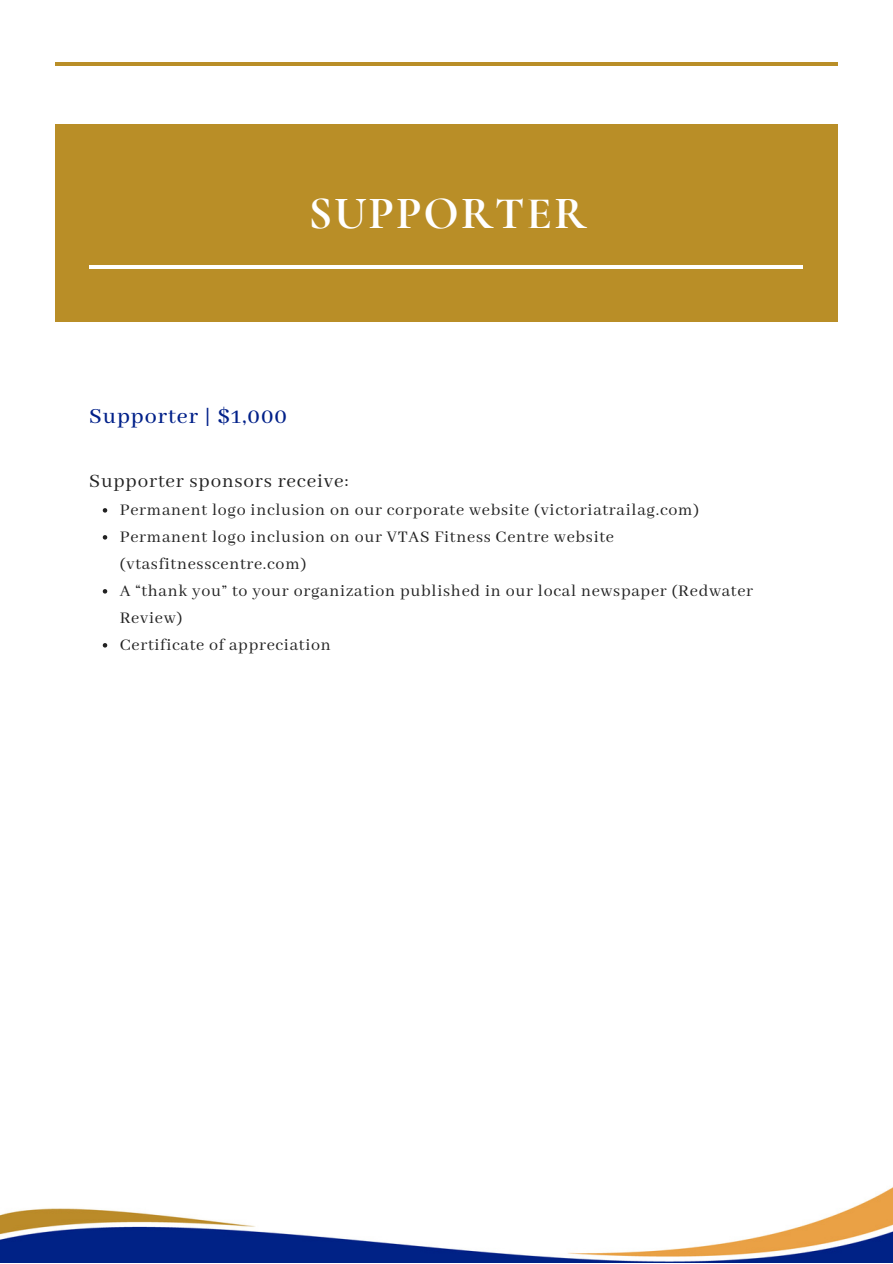
<style>
.page{position:relative;width:893px;height:1264px;background:#fff}
.page>*{position:absolute;margin:0;border:0;box-sizing:border-box;transform-origin:0 0}
.t1{font:700 46.35px "Cormorant Garamond";letter-spacing:.04em;color:#fff}
.t2{font:500 24px "Abhaya Libre";letter-spacing:.04em;color:#012089}
.t3{font:21px "Abhaya Libre";letter-spacing:.04em;color:#222}
.t4{font:18px/27px "Abhaya Libre";letter-spacing:.04em;color:#222}
</style>
<div class="page">
<hr style="left:55px;top:62px;width:782px;height:4px;background:#b98e27">
<div style="left:55px;top:124px;width:782px;height:198px;background:#b98e27"></div>
<hr style="left:90px;top:265px;width:712px;height:3px;background:#fff">
<img style="left:0;top:1187px;width:892px;height:75px">
<svg style="left:103px;top:508px;width:4px;height:4px"></svg>
<svg style="left:103px;top:535px;width:4px;height:4px"></svg>
<svg style="left:103px;top:589px;width:4px;height:4px"></svg>
<svg style="left:103px;top:643px;width:4px;height:4px"></svg>
<h1 class="t1" style="left:308px;top:185px;width:279px">SUPPORTER</h1>
<h2 class="t2" style="left:89px;top:402px;width:199px">Supporter | $1,000</h2>
<p class="t3" style="left:89px;top:469px;width:261px">Supporter sponsors receive:</p>
<p class="t4" style="left:120px;top:497px;width:634px">Permanent logo inclusion on our corporate website (victoriatrailag.com)<br>Permanent logo inclusion on our VTAS Fitness Centre website (vtasfitnesscentre.com)<br>A “thank you” to your organization published in our local newspaper (Redwater Review)<br>Certificate of appreciation</p>
</div>
